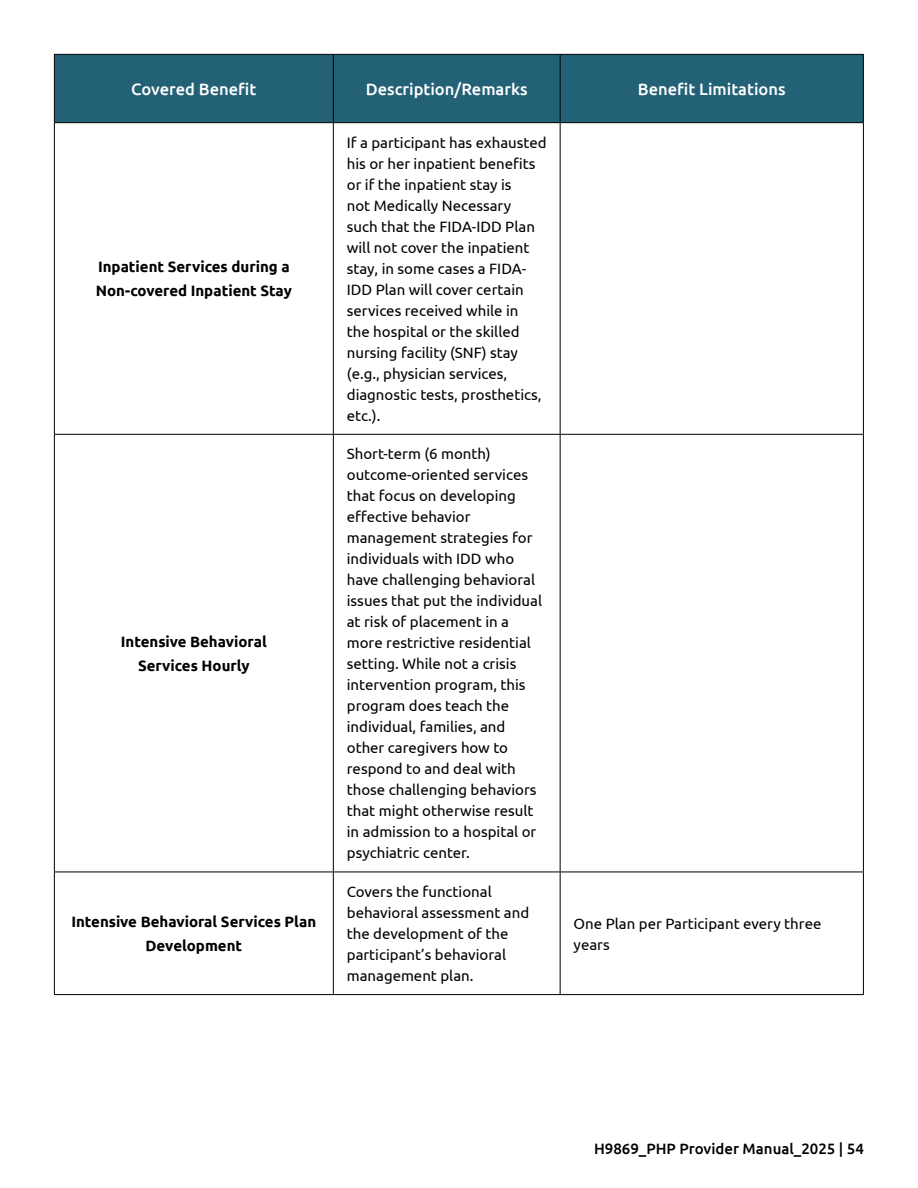
<style>
.page{position:relative;width:918px;height:1188px;background:#fff}
.page>*{position:absolute;margin:0;border:0;box-sizing:border-box;transform-origin:0 0}
.t1{font:500 16.5px "Ubuntu";color:#fff}
.t2{font:15px/21px "Ubuntu";color:#000}
.t3{font:700 15px/24px "Ubuntu";color:#000;text-align:center}
.t4{font:500 15px "Ubuntu";color:#000}
</style>
<div class="page">
<div style="left:55px;top:55px;width:808px;height:67px;background:#236176"></div>
<hr style="left:54px;top:54px;width:279px;height:1px;background:#000">
<hr style="left:54px;top:55px;width:1px;height:67px;background:#000">
<hr style="left:333px;top:54px;width:227px;height:1px;background:#000">
<hr style="left:333px;top:55px;width:1px;height:67px;background:#000">
<hr style="left:560px;top:54px;width:304px;height:1px;background:#000">
<hr style="left:560px;top:55px;width:1px;height:67px;background:#000">
<hr style="left:863px;top:55px;width:1px;height:67px;background:#000">
<hr style="left:54px;top:122px;width:279px;height:1px;background:#000">
<hr style="left:333px;top:122px;width:227px;height:1px;background:#000">
<hr style="left:560px;top:122px;width:304px;height:1px;background:#000">
<hr style="left:54px;top:123px;width:1px;height:311px;background:#000">
<hr style="left:333px;top:123px;width:1px;height:311px;background:#000">
<hr style="left:560px;top:123px;width:1px;height:311px;background:#000">
<hr style="left:863px;top:123px;width:1px;height:311px;background:#000">
<hr style="left:54px;top:434px;width:279px;height:1px;background:#000">
<hr style="left:54px;top:435px;width:1px;height:437px;background:#000">
<hr style="left:333px;top:434px;width:227px;height:1px;background:#000">
<hr style="left:333px;top:435px;width:1px;height:437px;background:#000">
<hr style="left:560px;top:434px;width:304px;height:1px;background:#000">
<hr style="left:560px;top:435px;width:1px;height:437px;background:#000">
<hr style="left:863px;top:435px;width:1px;height:437px;background:#000">
<hr style="left:54px;top:872px;width:279px;height:1px;background:#000">
<hr style="left:54px;top:872px;width:1px;height:122px;background:#000">
<hr style="left:333px;top:872px;width:227px;height:1px;background:#000">
<hr style="left:333px;top:872px;width:1px;height:122px;background:#000">
<hr style="left:560px;top:872px;width:304px;height:1px;background:#000">
<hr style="left:560px;top:872px;width:1px;height:122px;background:#000">
<hr style="left:863px;top:872px;width:1px;height:122px;background:#000">
<hr style="left:54px;top:994px;width:279px;height:1px;background:#000">
<hr style="left:333px;top:994px;width:227px;height:1px;background:#000">
<hr style="left:560px;top:994px;width:304px;height:1px;background:#000">
<p class="t1" style="left:131px;top:79px;width:127px">Covered Benefit</p>
<p class="t1" style="left:366px;top:79px;width:163px">Description/Remarks</p>
<p class="t1" style="left:638px;top:79px;width:149px">Benefit Limitations</p>
<p class="t3" style="left:96px;top:255px;width:198px;text-align:left">Inpatient Services during a<br>Non-covered Inpatient Stay</p>
<p class="t3" style="left:121px;top:629px;width:147px">Intensive Behavioral<br>Services Hourly</p>
<p class="t3" style="left:71px;top:910px;width:246px">Intensive Behavioral Services Plan<br>Development</p>
<p class="t2" style="left:347px;top:132px;width:201px">If a participant has exhausted his or her inpatient benefits or if the inpatient stay is<br>not Medically Necessary<br>such that the FIDA-IDD Plan will not cover the inpatient stay, in some cases a FIDA-<br>IDD Plan will cover certain services received while in<br>the hospital or the skilled nursing facility (SNF) stay (e.g., physician services, diagnostic tests, prosthetics, etc.).</p>
<p class="t2" style="left:347px;top:443px;width:197px">Short-term (6 month) outcome-oriented services that focus on developing effective behavior management strategies for individuals with IDD who have challenging behavioral issues that put the individual at risk of placement in a more restrictive residential setting. While not a crisis intervention program, this program does teach the individual, families, and other caregivers how to respond to and deal with those challenging behaviors that might otherwise result in admission to a hospital or psychiatric center.</p>
<p class="t2" style="left:347px;top:881px;width:184px">Covers the functional behavioral assessment and the development of the participant’s behavioral management plan.</p>
<p class="t2" style="left:574px;top:912px;width:249px">One Plan per Participant every three years</p>
<p class="t4" style="left:594px;top:1139px;width:271px">H9869_PHP Provider Manual_2025 | 54</p>
</div>
